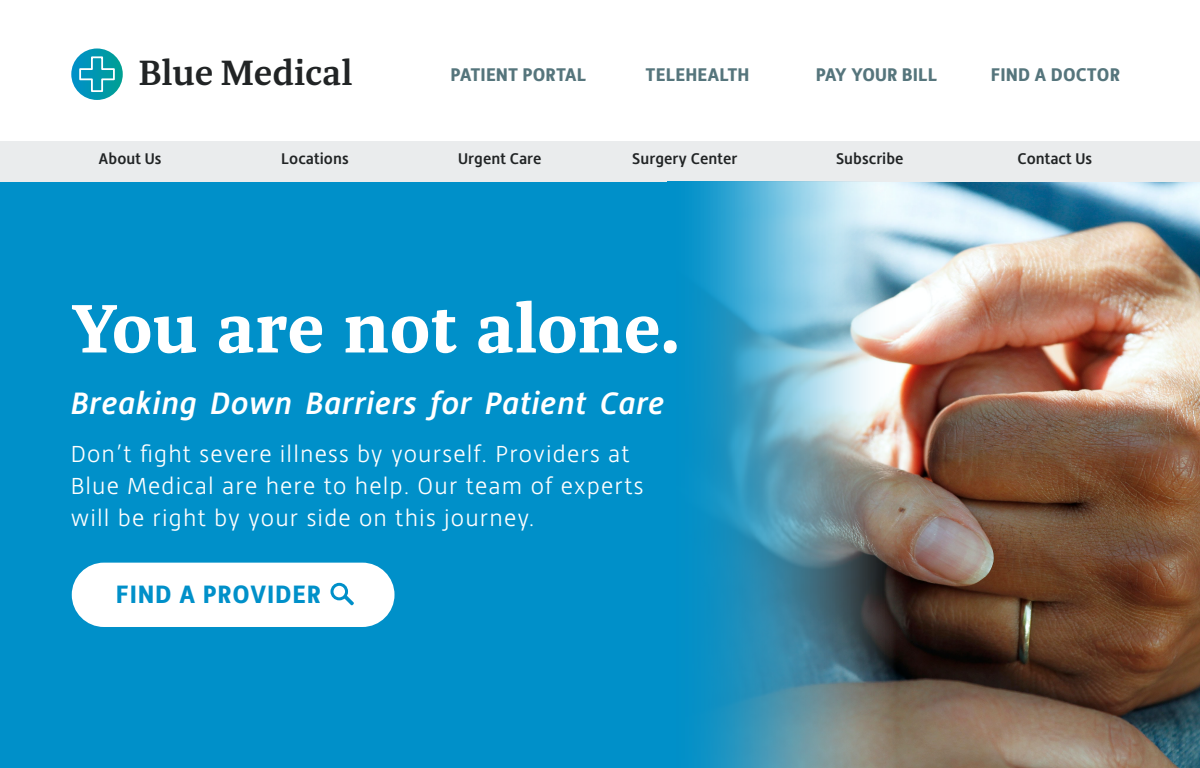
<style>
.page{position:relative;width:1200px;height:768px;background:#fff}
.page>*{position:absolute;margin:0;border:0;box-sizing:border-box;transform-origin:0 0}
.t1{font:700 74px "Tasman";color:#fff}
.t2{font:600 38px "Tasman";color:#212425}
.t3{font:italic 500 32px "Hedley New";letter-spacing:.02em;color:#fff}
.t4{font:700 26px "Hedley New";letter-spacing:.03em;color:#0090c9}
.t5{font:300 24px/32px "Hedley New";letter-spacing:.05em;color:#fff}
.t6{font:700 19px "Hedley New";letter-spacing:.005em;color:#55757c}
.t7{font:500 16px "Hedley New";letter-spacing:.005em;color:#212425}
</style>
<div class="page">
<img style="left:896px;top:182px;width:304px;height:586px">
<div style="left:0;top:182px;width:671px;height:586px;background:#0090c9"></div>
<div style="left:0;top:141px;width:1200px;height:41px;background:#eaeced"></div>
<svg style="left:71px;top:48px;width:52px;height:52px"></svg>
<svg style="left:78px;top:56px;width:38px;height:37px"></svg>
<img style="left:671px;top:182px;width:225px;height:586px">
<div style="left:72px;top:563px;width:323px;height:64px;background:#fff;border-radius:32px"></div>
<div style="left:330px;top:583px;width:18px;height:17px;border:3px solid #0090c9;border-radius:50%"></div>
<svg style="left:344px;top:595px;width:10px;height:10px"></svg>
<h2 class="t2" style="left:139px;top:48px;width:216px">Blue Medical</h2>
<p class="t6" style="left:646px;top:63px;width:105px">TELEHEALTH</p>
<p class="t6" style="left:816px;top:63px;width:123px">PAY YOUR BILL</p>
<p class="t6" style="left:991px;top:63px;width:131px">FIND A DOCTOR</p>
<p class="t6" style="left:451px;top:63px;width:137px">PATIENT PORTAL</p>
<p class="t7" style="left:99px;top:150px;width:64px">About Us</p>
<p class="t7" style="left:281px;top:150px;width:69px">Locations</p>
<p class="t7" style="left:458px;top:150px;width:85px">Urgent Care</p>
<p class="t7" style="left:632px;top:150px;width:107px">Surgery Center</p>
<p class="t7" style="left:836px;top:150px;width:69px">Subscribe</p>
<p class="t7" style="left:1017px;top:150px;width:76px">Contact Us</p>
<h1 class="t1" style="left:71px;top:281px;width:611px">You are not alone.</h1>
<h3 class="t3" style="left:71px;top:385px;width:595px">Breaking Down Barriers for Patient Care</h3>
<p class="t5" style="left:71px;top:437px;width:574px">Don’t fight severe illness by yourself. Providers at<br>Blue Medical are here to help. Our team of experts will be right by your side on this journey.</p>
<p class="t4" style="left:116px;top:580px;width:207px">FIND A PROVIDER</p>
</div>
